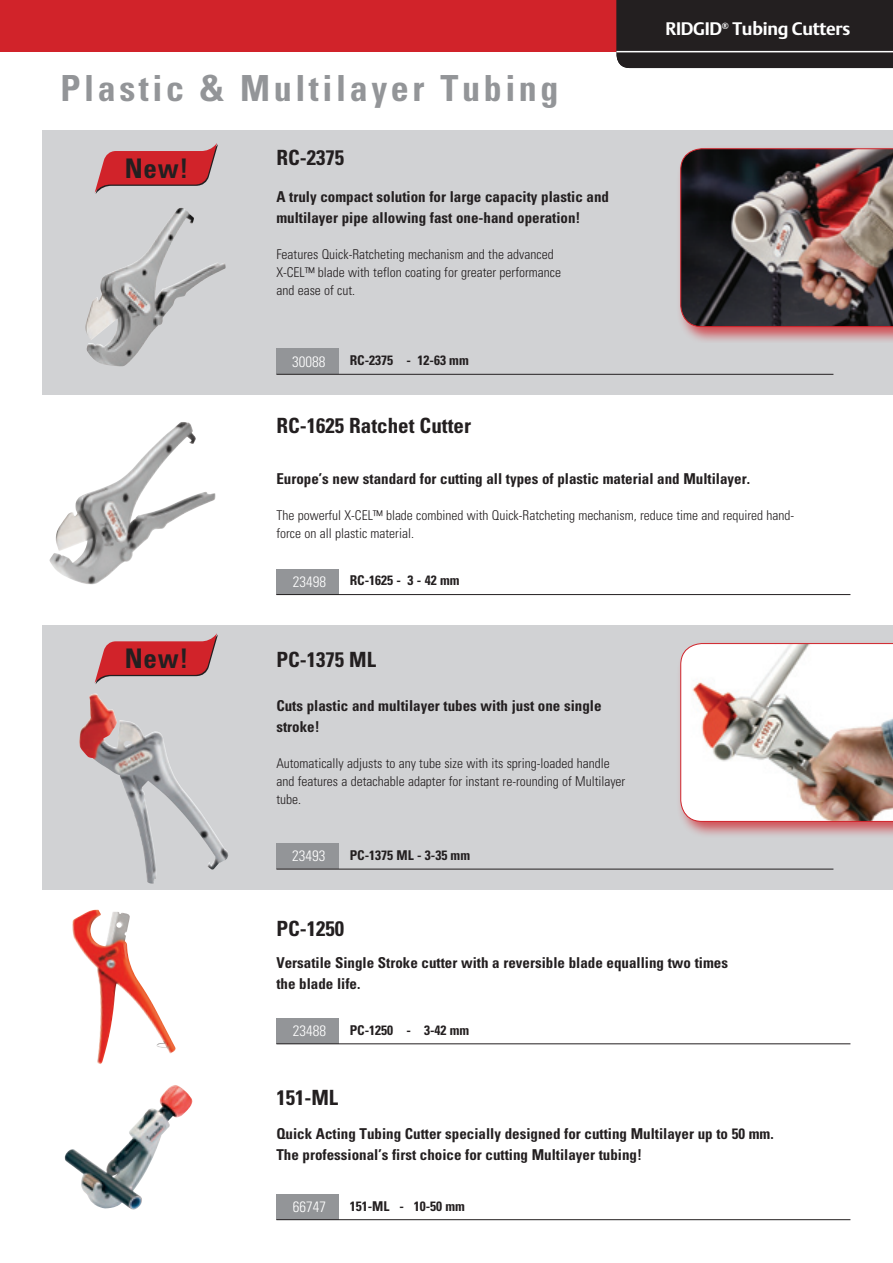
<style>
.page{position:relative;width:893px;height:1263px;background:#fff}
.page>*{position:absolute;margin:0;border:0;box-sizing:border-box;transform-origin:0 0}
.Titel_def{font:700 condensed 36px "Univers";letter-spacing:.1em;color:#939598}
._12_HEAD_18pt{font:700 condensed 27px "Univers";letter-spacing:.025em;color:#231f20}
.t1{font:700 condensed 21px "Univers";color:#231f20}
.t2{font:700 18px "DTL Argo T";letter-spacing:-.015em;color:#fff}
.t3{font:700 condensed 15px/21px "Univers";color:#231f20}
.t4{font:300 condensed 15px "Univers";color:#fff}
.t5{font:300 condensed 13.5px/18px "Univers";color:#231f20}
.t6{font:700 condensed 13.5px "Univers";color:#231f20}
</style>
<div class="page">
<div style="left:0;top:0;width:617px;height:51px;background:#d1232a"></div>
<div style="left:43px;top:130px;width:850px;height:265px;background:#d1d2d4"></div>
<div style="left:43px;top:625px;width:850px;height:265px;background:#d1d2d4"></div>
<div style="left:676px;top:639px;width:217px;height:199px;background:#d1232a;opacity:.75"></div>
<img style="left:680px;top:643px;width:213px;height:179px">
<div style="left:676px;top:144px;width:217px;height:199px;background:#d1232a;opacity:.75"></div>
<img style="left:680px;top:148px;width:213px;height:179px">
<img style="left:65px;top:1085px;width:127px;height:125px">
<img style="left:49px;top:422px;width:166px;height:163px">
<img style="left:79px;top:694px;width:148px;height:190px">
<img style="left:85px;top:208px;width:141px;height:159px">
<img style="left:72px;top:910px;width:104px;height:154px">
<svg style="left:95px;top:143px;width:123px;height:51px"></svg>
<svg style="left:95px;top:633px;width:123px;height:51px"></svg>
<div style="left:276px;top:569px;width:63px;height:25px;background:#939598"></div>
<hr style="left:276px;top:594px;width:574px;height:1px;background:#231f20">
<div style="left:276px;top:1194px;width:63px;height:25px;background:#939598"></div>
<hr style="left:276px;top:1219px;width:574px;height:1px;background:#231f20">
<div style="left:276px;top:349px;width:63px;height:25px;background:#939598"></div>
<div style="left:276px;top:843px;width:63px;height:26px;background:#939598"></div>
<hr style="left:276px;top:374px;width:557px;height:1px;background:#231f20">
<hr style="left:276px;top:869px;width:557px;height:1px;background:#231f20">
<div style="left:276px;top:1018px;width:63px;height:26px;background:#939598"></div>
<hr style="left:276px;top:1043px;width:574px;height:1px;background:#231f20">
<div style="left:617px;top:0;width:276px;height:68px;background:#231f20"></div>
<hr style="left:617px;top:51px;width:276px;height:1px;background:#fff">
<p class="Titel_def" style="left:61px;top:66px;width:499px">Plastic &amp; Multilayer Tubing</p>
<p class="_12_HEAD_18pt" style="left:125px;top:151px;width:65px">New!</p>
<p class="t1" style="left:276px;top:144px;width:69px">RC-2375</p>
<p class="t3" style="left:276px;top:186px;width:334px">A truly compact solution for large capacity plastic and multilayer pipe allowing fast one-hand operation!</p>
<p class="t5" style="left:276px;top:246px;width:279px">Features Quick-Ratcheting mechanism and the advanced</p>
<p class="t5" style="left:276px;top:264px;width:286px">X-CEL™ blade with teflon coating for greater performance and ease of cut.</p>
<p class="t4" style="left:292px;top:352px;width:35px">30088</p>
<p class="t6" style="left:350px;top:352px;width:121px">RC-2375 - 12-63 mm</p>
<p class="t2" style="left:665px;top:18px;width:186px">RIDGID<sup>®</sup> Tubing Cutters</p>
<p class="_12_HEAD_18pt" style="left:125px;top:642px;width:65px">New!</p>
<p class="t1" style="left:276px;top:413px;width:196px">RC-1625 Ratchet Cutter</p>
<p class="t3" style="left:276px;top:468px;width:475px">Europe’s new standard for cutting all types of plastic material and Multilayer.</p>
<p class="t5" style="left:276px;top:506px;width:519px">The powerful X-CEL™ blade combined with Quick-Ratcheting mechanism, reduce time and required hand&shy;force on all plastic material.</p>
<p class="t4" style="left:293px;top:572px;width:35px">23498</p>
<p class="t6" style="left:350px;top:572px;width:111px">RC-1625 - 3 - 42 mm</p>
<p class="t1" style="left:276px;top:646px;width:101px">PC-1375 ML</p>
<p class="t3" style="left:276px;top:695px;width:327px">Cuts plastic and multilayer tubes with just one single stroke!</p>
<p class="t5" style="left:276px;top:755px;width:350px">Automatically adjusts to any tube size with its spring-loaded handle and features a detachable adapter for instant re-rounding of Multilayer tube.</p>
<p class="t4" style="left:292px;top:847px;width:35px">23493</p>
<p class="t6" style="left:350px;top:847px;width:122px">PC-1375 ML - 3-35 mm</p>
<p class="t1" style="left:276px;top:916px;width:69px">PC-1250</p>
<p class="t3" style="left:276px;top:952px;width:453px">Versatile Single Stroke cutter with a reversible blade equalling two times the blade life.</p>
<p class="t4" style="left:293px;top:1022px;width:35px">23488</p>
<p class="t6" style="left:350px;top:1021px;width:121px">PC-1250 - 3-42 mm</p>
<p class="t1" style="left:276px;top:1085px;width:63px">151-ML</p>
<p class="t3" style="left:276px;top:1123px;width:499px">Quick Acting Tubing Cutter specially designed for cutting Multilayer up to 50 mm.<br>The professional’s first choice for cutting Multilayer tubing!</p>
<p class="t4" style="left:293px;top:1198px;width:35px">66747</p>
<p class="t6" style="left:350px;top:1197px;width:117px">151-ML - 10-50 mm</p>
</div>
